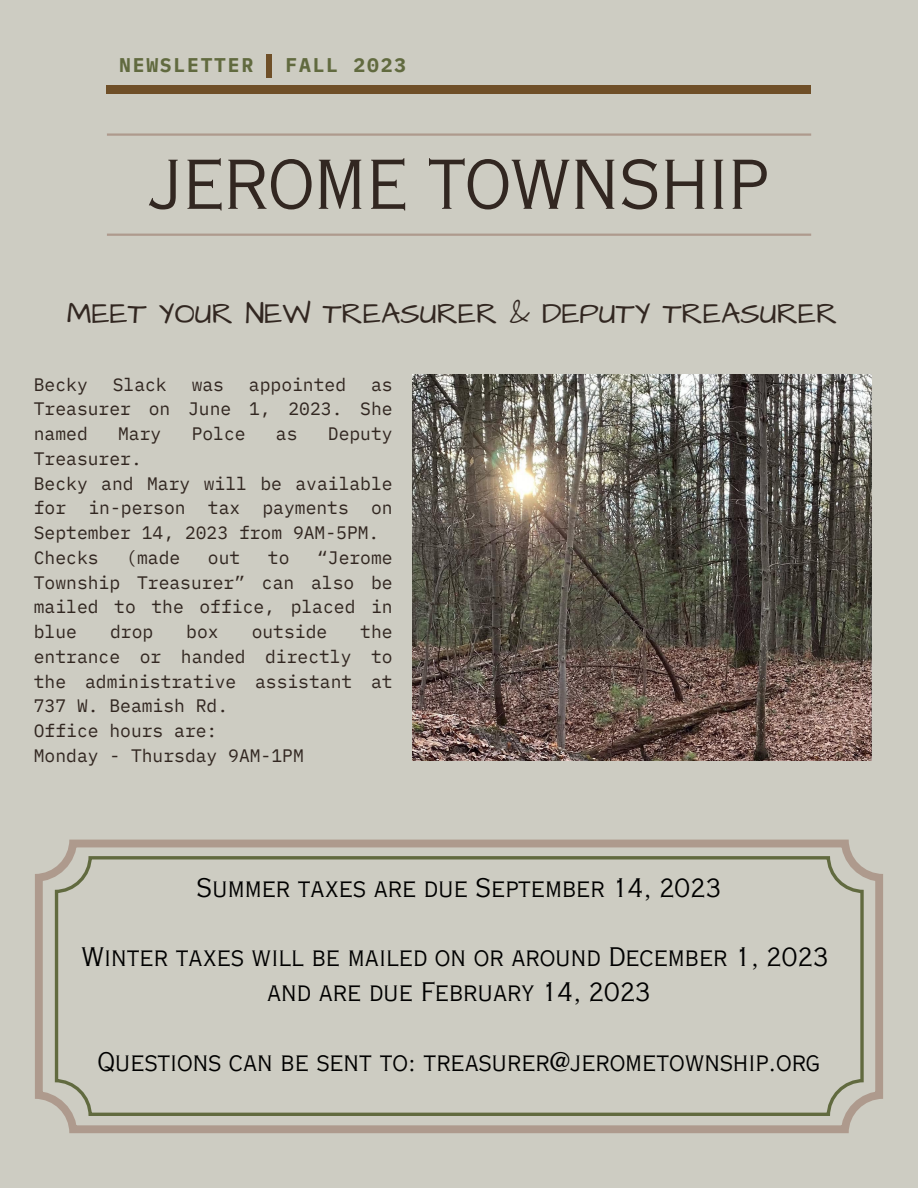
<style>
.page{position:relative;width:918px;height:1188px;background:#cdccc2}
.page>*{position:absolute;margin:0;border:0;box-sizing:border-box;transform-origin:0 0}
.t1{font:67.5px "Copperplate Gothic LT Pro 29 AB";color:#322721}
.t2{font:30.15px "Architects Daughter";color:#322721}
.t3{font:25.5px "Copperplate Gothic LT Pro 29 AB";color:#000}
.t4{font:700 19.8px "IBM Plex Mono";letter-spacing:.09em;color:#616a3f}
.t5{font:18px/24.8px "IBM Plex Mono";color:#322721;text-align:justify}
</style>
<div class="page">
<img style="left:412px;top:374px;width:459px;height:386px">
<hr style="left:107px;top:133px;width:704px;height:3px;background:#ae9a8d">
<hr style="left:107px;top:234px;width:704px;height:2px;background:#ae9a8d">
<div style="left:107px;top:86px;width:704px;height:8px;background:#6f4f28"></div>
<div style="left:267px;top:54px;width:5px;height:23px;background:#6f4f28"></div>
<svg style="left:35px;top:840px;width:848px;height:293px"></svg>
<svg style="left:55px;top:856px;width:809px;height:260px"></svg>
<p class="t4" style="left:119px;top:52px;width:136px">NEWSLETTER</p>
<p class="t4" style="left:286px;top:52px;width:122px">FALL 2023</p>
<p class="t1" style="left:149px;top:160px;width:622px">JEROME TOWNSHIP</p>
<p class="t2" style="left:67px;top:293px;width:772px">MEET YOUR NEW TREASURER &amp; DEPUTY TREASURER</p>
<p class="t5" style="left:34px;top:371px;width:56px">Becky</p>
<p class="t5" style="left:113px;top:371px;width:56px">Slack</p>
<p class="t5" style="left:192px;top:371px;width:34px">was</p>
<p class="t5" style="left:249px;top:371px;width:99px">appointed</p>
<p class="t5" style="left:34px;top:371px;width:360px;text-indent:337px">as Treasurer on June 1, 2023. She named</p>
<p class="t5" style="left:118px;top:421px;width:45px">Mary</p>
<p class="t5" style="left:192px;top:421px;width:56px">Polce</p>
<p class="t5" style="left:276px;top:421px;width:23px">as</p>
<p class="t5" style="left:328px;top:421px;width:66px">Deputy</p>
<p class="t5" style="left:34px;top:446px;width:110px">Treasurer.</p>
<p class="t5" style="left:34px;top:470px;width:360px">Becky and Mary will be available for in-person tax payments on September 14, 2023 from 9AM-5PM.</p>
<p class="t5" style="left:34px;top:545px;width:66px">Checks</p>
<p class="t5" style="left:126px;top:545px;width:56px">(made</p>
<p class="t5" style="left:208px;top:545px;width:34px">out</p>
<p class="t5" style="left:268px;top:545px;width:23px">to</p>
<p class="t5" style="left:34px;top:545px;width:360px;text-indent:283px">“Jerome Township Treasurer” can also be mailed to the office, placed in blue</p>
<p class="t5" style="left:110px;top:619px;width:45px">drop</p>
<p class="t5" style="left:186px;top:619px;width:34px">box</p>
<p class="t5" style="left:252px;top:619px;width:77px">outside</p>
<p class="t5" style="left:34px;top:619px;width:360px;text-indent:326px">the entrance or handed directly to the administrative assistant at 737 W. Beamish Rd.</p>
<p class="t5" style="left:34px;top:718px;width:185px">Office hours are:</p>
<p class="t5" style="left:34px;top:743px;width:272px">Monday - Thursday 9AM-1PM</p>
<p class="t3" style="left:197px;top:878px;width:526px">Summer taxes are due September 14, 2023</p>
<p class="t3" style="left:82px;top:948px;width:749px">Winter taxes will be mailed on or around December 1, 2023</p>
<p class="t3" style="left:267px;top:983px;width:385px">and are due February 14, 2023</p>
<p class="t3" style="left:98px;top:1052px;width:724px">Questions can be sent to: treasurer@jerometownship.org</p>
</div>
